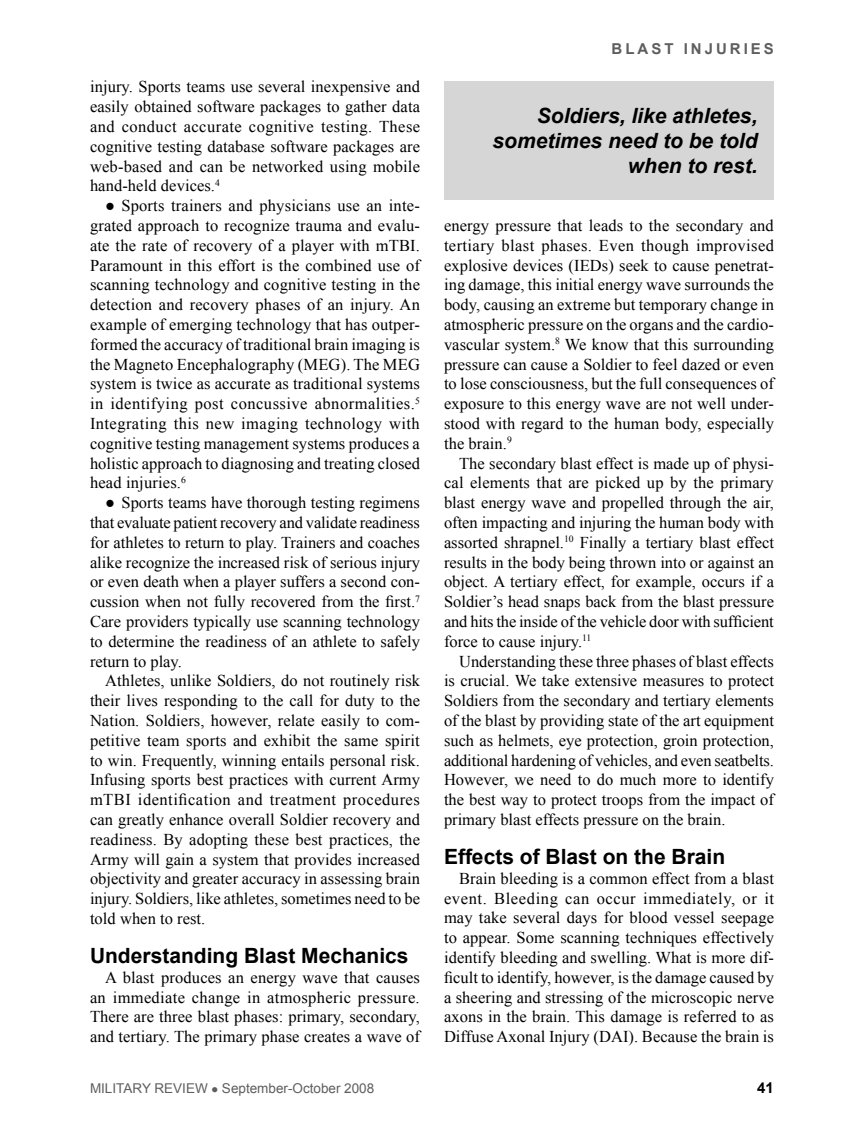
<style>
.page{position:relative;width:864px;height:1134px;background:#fff}
.page>*{position:absolute;margin:0;border:0;box-sizing:border-box;transform-origin:0 0}
.fob{font:italic 700 21px/25.2px "Arial";color:#000;text-align:right}
.subhead{font:700 21px "Arial";color:#000}
.fob-2{font:16.5px/19.8px "Times New Roman";letter-spacing:.005em;color:#000;text-align:justify}
.fob_Bullet{font:16.5px/19.8px "Times New Roman";color:#000;text-align:justify}
.RUNNINGHEAD{font:700 15px "Arial";letter-spacing:.2em;color:#5e5e5f}
.subhead-2{font:700 15px "Arial";color:#000}
.subhead-3{font:13.5px "Arial";color:#5e5e5f}
</style>
<div class="page">
<div style="left:444px;top:81px;width:330px;height:119px;background:#d6d6d7"></div>
<p class="fob_Bullet" style="left:90px;top:77px;width:332px">injury. Sports teams use several inexpensive and easily obtained software packages to gather data and conduct accurate cognitive testing. These cognitive testing database software packages are web-based and can be networked using mobile hand-held devices.<sup>4</sup></p>
<p class="fob_Bullet" style="left:90px;top:196px;width:332px;text-indent:15px">● Sports trainers and physicians use an inte&shy;grated approach to recognize trauma and evalu&shy;ate the rate of recovery of a player with mTBI.<br>Paramount in this effort is the combined use of scanning technology and cognitive testing in the detection and recovery phases of an injury. An example of emerging technology that has outper&shy;formed the accuracy of traditional brain imaging is the Magneto Encephalography (MEG). The MEG system is twice as accurate as traditional systems in identifying post concussive abnormalities.<sup>5<br></sup>Integrating this new imaging technology with cognitive testing management systems produces a holistic approach to diagnosing and treating closed head injuries.<sup>6</sup></p>
<p class="fob_Bullet" style="left:90px;top:493px;width:332px;text-indent:15px">● Sports teams have thorough testing regimens that evaluate patient recovery and validate readiness for athletes to return to play. Trainers and coaches alike recognize the increased risk of serious injury or even death when a player suffers a second con&shy;cussion when not fully recovered from the first.<sup>7<br></sup>Care providers typically use scanning technology to determine the readiness of an athlete to safely return to play.</p>
<p class="fob-2" style="left:90px;top:671px;width:332px;text-indent:15px">Athletes, unlike Soldiers, do not routinely risk their lives responding to the call for duty to the Nation. Soldiers, however, relate easily to com&shy;petitive team sports and exhibit the same spirit to win. Frequently, winning entails personal risk.<br>Infusing sports best practices with current Army mTBI identification and treatment procedures can greatly enhance overall Soldier recovery and readiness. By adopting these best practices, the Army will gain a system that provides increased objectivity and greater accuracy in assessing brain injury. Soldiers, like athletes, sometimes need to be told when to rest.</p>
<p class="subhead" style="left:90px;top:942px;width:320px">Understanding Blast Mechanics</p>
<p class="fob-2" style="left:90px;top:967px;width:332px;text-indent:15px">A blast produces an energy wave that causes an immediate change in atmospheric pressure.<br>There are three blast phases: primary, secondary, and tertiary. The primary phase creates a wave of</p>
<p class="RUNNINGHEAD" style="left:612px;top:39px;width:164px">BLAST INJURIES</p>
<p class="fob" style="left:493px;top:104px;width:266px">Soldiers, like athletes, sometimes need to be told when to rest.</p>
<p class="fob-2" style="left:444px;top:215px;width:332px">energy pressure that leads to the secondary and tertiary blast phases. Even though improvised explosive devices (IEDs) seek to cause penetrat&shy;ing damage, this initial energy wave surrounds the body, causing an extreme but temporary change in atmospheric pressure on the organs and the cardio&shy;vascular system.<sup>8</sup> We know that this surrounding pressure can cause a Soldier to feel dazed or even to lose consciousness, but the full consequences of exposure to this energy wave are not well under&shy;stood with regard to the human body, especially the brain.<sup>9</sup></p>
<p class="fob-2" style="left:444px;top:453px;width:332px;text-indent:15px">The secondary blast effect is made up of physi&shy;cal elements that are picked up by the primary blast energy wave and propelled through the air, often impacting and injuring the human body with assorted shrapnel.<sup>10</sup> Finally a tertiary blast effect results in the body being thrown into or against an object. A tertiary effect, for example, occurs if a Soldier’s head snaps back from the blast pressure and hits the inside of the vehicle door with sufficient force to cause injury.<sup>11</sup></p>
<p class="fob-2" style="left:444px;top:651px;width:332px;text-indent:15px">Understanding these three phases of blast effects is crucial. We take extensive measures to protect Soldiers from the secondary and tertiary elements of the blast by providing state of the art equipment such as helmets, eye protection, groin protection, additional hardening of vehicles, and even seatbelts.<br>However, we need to do much more to identify the best way to protect troops from the impact of primary blast effects pressure on the brain.</p>
<p class="subhead" style="left:444px;top:843px;width:283px">Effects of Blast on the Brain</p>
<p class="fob-2" style="left:444px;top:868px;width:332px;text-indent:15px">Brain bleeding is a common effect from a blast event. Bleeding can occur immediately, or it may take several days for blood vessel seepage to appear. Some scanning techniques effectively identify bleeding and swelling. What is more dif&shy;ficult to identify, however, is the damage caused by a sheering and stressing of the microscopic nerve axons in the brain. This damage is referred to as Diffuse Axonal Injury (DAI). Because the brain is</p>
<p class="subhead-3" style="left:90px;top:1080px;width:286px">MILITARY REVIEW ● September-October 2008</p>
<p class="subhead-2" style="left:757px;top:1078px;width:18px">41</p>
</div>
